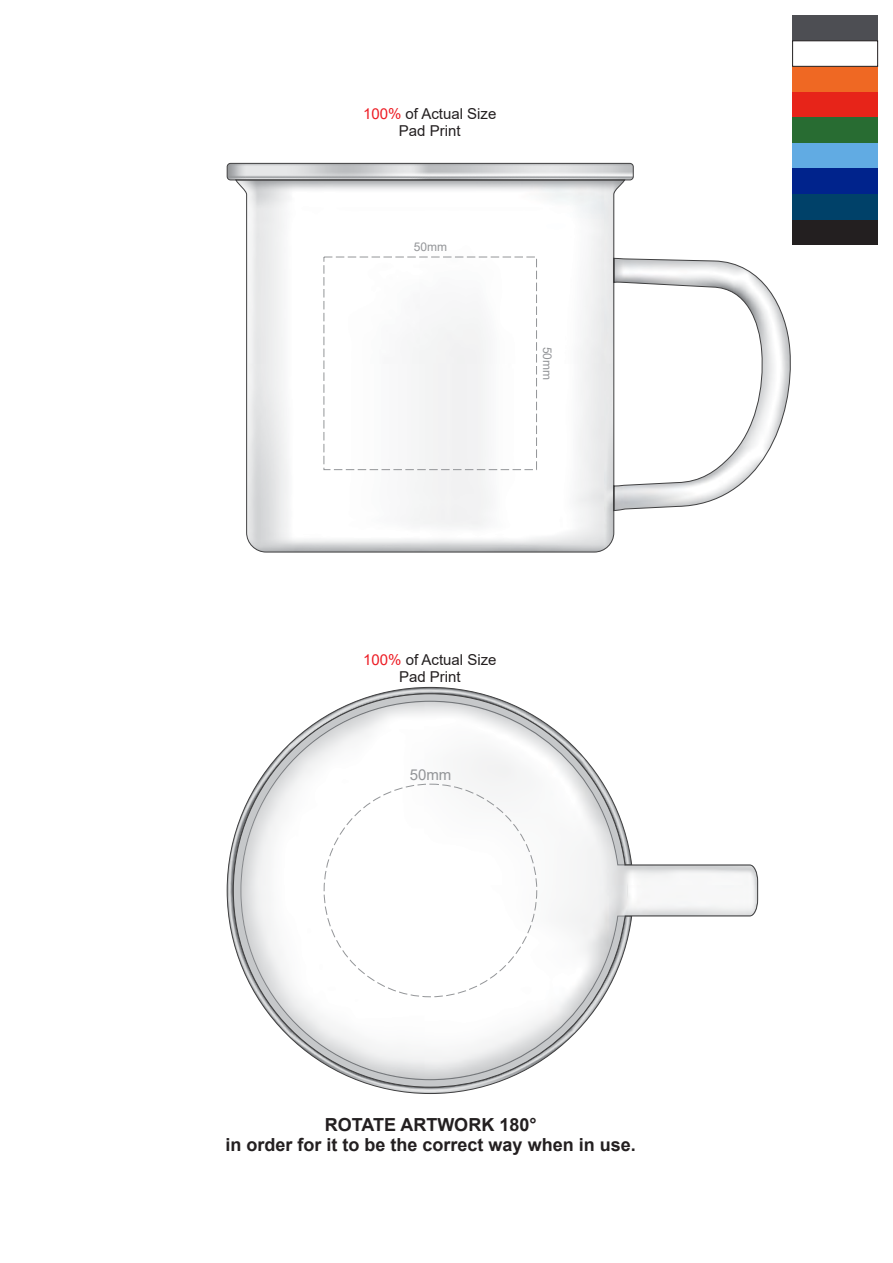
<style>
.page{position:relative;width:893px;height:1263px;background:#fff}
.page>*{position:absolute;margin:0;border:0;box-sizing:border-box;transform-origin:0 0}
.t1{font:700 18px/20.1px "Arial";color:#231f20;text-align:center}
.t2{font:15px/16.8px "Arial";color:#231f20;text-align:center}
.t3{font:15px "Arial";color:#939598}
.t4{font:12px "Arial";color:#939598}
.s1{color:#ed1c24}
</style>
<div class="page">
<div style="left:793px;top:15px;width:85px;height:26px;background:#4d4e53"></div>
<svg style="left:235px;top:179px;width:558px;height:374px"></svg>
<img style="left:227px;top:163px;width:406px;height:17px">
<div style="left:227px;top:163px;width:407px;height:17px;border:1px solid #404041;border-radius:3px"></div>
<div style="left:323px;top:257px;width:214px;height:213px;border:1px dashed #939598"></div>
<svg style="left:226px;top:687px;width:254px;height:407px"></svg>
<svg style="left:233px;top:693px;width:525px;height:395px"></svg>
<div style="left:793px;top:66px;width:85px;height:26px;background:#ef6823"></div>
<div style="left:793px;top:92px;width:85px;height:25px;background:#e72419"></div>
<div style="left:793px;top:143px;width:85px;height:25px;background:#61abe3"></div>
<div style="left:793px;top:117px;width:85px;height:26px;background:#286c32"></div>
<div style="left:793px;top:219px;width:85px;height:26px;background:#231f20"></div>
<div style="left:793px;top:168px;width:85px;height:26px;background:#00238c"></div>
<div style="left:793px;top:194px;width:85px;height:25px;background:#004169"></div>
<p class="t2" style="left:363px;top:106px;width:135px"><span class="s1">100%</span> of Actual Size<br>Pad Print</p>
<p class="t4" style="left:414px;top:239px;width:35px">50mm</p>
<p class="t4" style="left:555px;top:347px;width:35px;rotate:90deg">50mm</p>
<p class="t2" style="left:363px;top:651px;width:135px"><span class="s1">100%</span> of Actual Size<br>Pad Print</p>
<p class="t3" style="left:410px;top:764px;width:43px">50mm</p>
<p class="t1" style="left:226px;top:1114px;width:412px">ROTATE ARTWORK 180°<br>in order for it to be the correct way when in use.</p>
</div>
